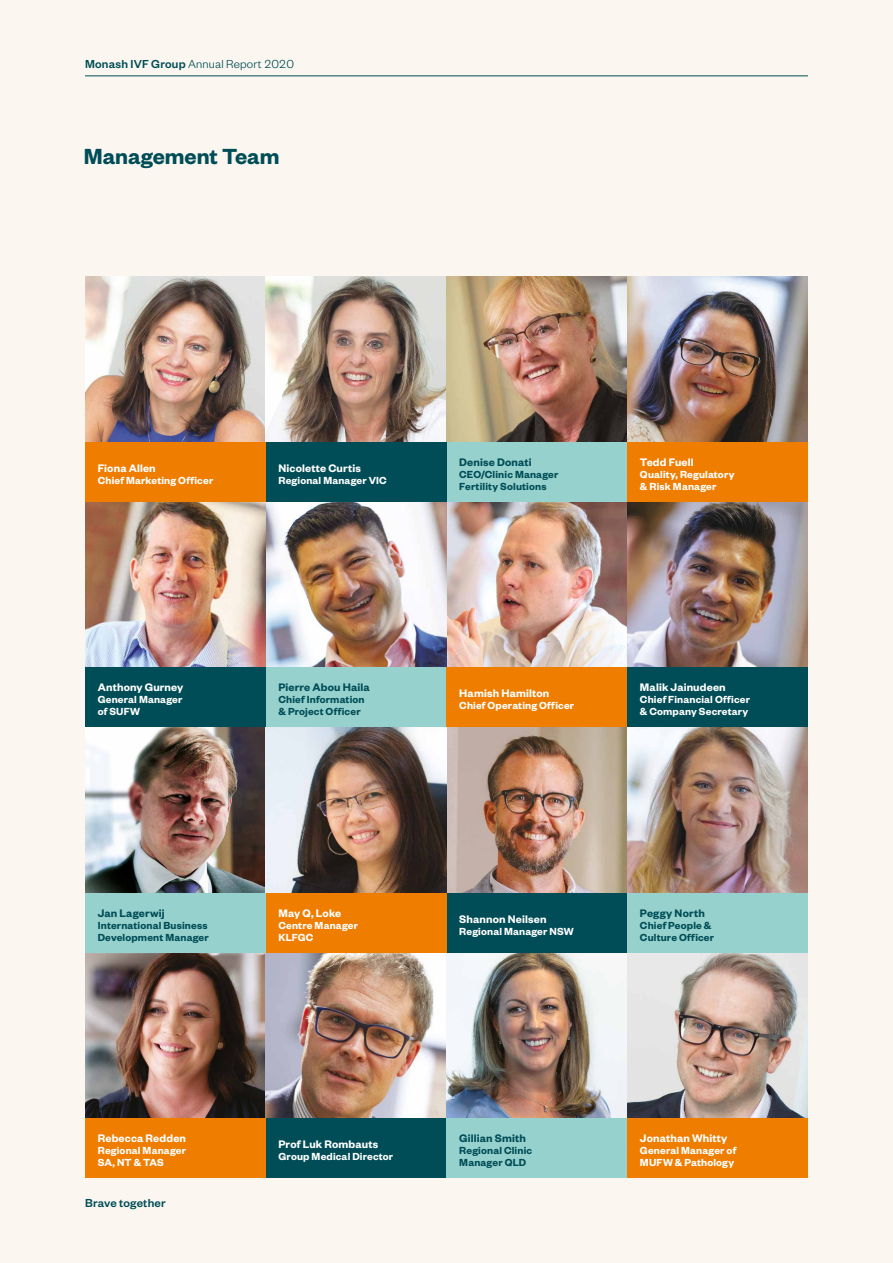
<style>
.page{position:relative;width:893px;height:1263px;background:#fff}
.page>*{position:absolute;margin:0;border:0;box-sizing:border-box;transform-origin:0 0}
.t1{font:600 24px "Founders Grotesk";color:#004d57}
.t2{font:300 12.75px "Founders Grotesk";letter-spacing:.015em;color:#004d57}
.t3{font:500 12.75px "Founders Grotesk";letter-spacing:.015em;color:#004d57}
.t4{font:600 12px "Founders Grotesk";letter-spacing:.015em;color:#fff}
.t5{font:600 12px "Founders Grotesk";letter-spacing:.015em;color:#004d57}
.t6{font:600 11.25px/12px "Founders Grotesk";letter-spacing:.015em;color:#fff}
.t7{font:600 11.25px/12px "Founders Grotesk";letter-spacing:.015em;color:#004d57}
.s1{font-weight:500}
</style>
<div class="page">
<div style="left:0;top:0;width:892px;height:1263px;background:#fbf7f0"></div>
<img style="left:85px;top:276px;width:723px;height:166px">
<img style="left:85px;top:502px;width:723px;height:166px">
<img style="left:85px;top:727px;width:723px;height:166px">
<img style="left:85px;top:952px;width:723px;height:166px">
<div style="left:85px;top:442px;width:181px;height:60px;background:#ef7d00"></div>
<div style="left:627px;top:893px;width:181px;height:59px;background:#97d1cd"></div>
<div style="left:446px;top:442px;width:181px;height:60px;background:#97d1cd"></div>
<div style="left:266px;top:1118px;width:180px;height:60px;background:#004d57"></div>
<div style="left:446px;top:1118px;width:181px;height:60px;background:#97d1cd"></div>
<div style="left:627px;top:1118px;width:181px;height:60px;background:#ef7d00"></div>
<div style="left:627px;top:668px;width:181px;height:59px;background:#004d57"></div>
<div style="left:85px;top:893px;width:181px;height:59px;background:#97d1cd"></div>
<div style="left:627px;top:442px;width:181px;height:60px;background:#ef7d00"></div>
<div style="left:85px;top:1118px;width:181px;height:60px;background:#ef7d00"></div>
<div style="left:446px;top:893px;width:181px;height:59px;background:#004d57"></div>
<div style="left:266px;top:442px;width:180px;height:60px;background:#004d57"></div>
<div style="left:266px;top:668px;width:180px;height:59px;background:#97d1cd"></div>
<div style="left:446px;top:668px;width:181px;height:59px;background:#ef7d00"></div>
<div style="left:266px;top:893px;width:180px;height:59px;background:#ef7d00"></div>
<div style="left:85px;top:668px;width:181px;height:59px;background:#004d57"></div>
<hr style="left:85px;top:75px;width:723px;height:1px;background:#004d57">
<p class="t2" style="left:85px;top:56px;width:210px"><span class="s1">Monash IVF Group</span> Annual Report 2020</p>
<h1 class="t1" style="left:84px;top:141px;width:197px">Management Team</h1>
<p class="t4" style="left:98px;top:460px;width:59px">Fiona Allen</p>
<p class="t6" style="left:98px;top:474px;width:117px">Chief Marketing Officer</p>
<p class="t4" style="left:279px;top:460px;width:84px">Nicolette Curtis</p>
<p class="t6" style="left:279px;top:474px;width:110px">Regional Manager VIC</p>
<p class="t5" style="left:459px;top:454px;width:74px">Denise Donati</p>
<p class="t7" style="left:459px;top:468px;width:101px">CEO/Clinic Manager<br>Fertility Solutions</p>
<p class="t4" style="left:640px;top:454px;width:55px">Tedd Fuell</p>
<p class="t6" style="left:640px;top:468px;width:96px">Quality, Regulatory &amp; Risk Manager</p>
<p class="t4" style="left:98px;top:680px;width:87px">Anthony Gurney</p>
<p class="t6" style="left:98px;top:693px;width:86px">General Manager of SUFW</p>
<p class="t5" style="left:279px;top:680px;width:93px">Pierre Abou Haila</p>
<p class="t7" style="left:279px;top:693px;width:88px">Chief Information &amp; Project Officer</p>
<p class="t4" style="left:459px;top:686px;width:92px">Hamish Hamilton</p>
<p class="t6" style="left:459px;top:699px;width:116px">Chief Operating Officer</p>
<p class="t4" style="left:640px;top:680px;width:87px">Malik Jainudeen</p>
<p class="t6" style="left:640px;top:693px;width:112px">Chief Financial Officer &amp; Company Secretary</p>
<p class="t5" style="left:98px;top:905px;width:68px">Jan Lagerwij</p>
<p class="t7" style="left:98px;top:918px;width:113px">International Business<br>Development Manager</p>
<p class="t4" style="left:279px;top:905px;width:64px">May Q, Loke</p>
<p class="t6" style="left:279px;top:918px;width:81px">Centre Manager<br>KLFGC</p>
<p class="t4" style="left:459px;top:911px;width:89px">Shannon Neilsen</p>
<p class="t6" style="left:459px;top:924px;width:116px">Regional Manager NSW</p>
<p class="t5" style="left:640px;top:905px;width:66px">Peggy North</p>
<p class="t7" style="left:640px;top:918px;width:76px">Chief People &amp;<br>Culture Officer</p>
<p class="t4" style="left:98px;top:1131px;width:90px">Rebecca Redden</p>
<p class="t6" style="left:98px;top:1144px;width:90px">Regional Manager<br>SA, NT &amp; TAS</p>
<p class="t3" style="left:85px;top:1195px;width:82px">Brave together</p>
<p class="t4" style="left:279px;top:1137px;width:101px">Prof Luk Rombauts</p>
<p class="t6" style="left:279px;top:1150px;width:116px">Group Medical Director</p>
<p class="t5" style="left:459px;top:1131px;width:68px">Gillian Smith</p>
<p class="t7" style="left:459px;top:1144px;width:74px">Regional Clinic<br>Manager QLD</p>
<p class="t4" style="left:640px;top:1131px;width:89px">Jonathan Whitty</p>
<p class="t6" style="left:640px;top:1144px;width:98px">General Manager of<br>MUFW &amp; Pathology</p>
</div>
